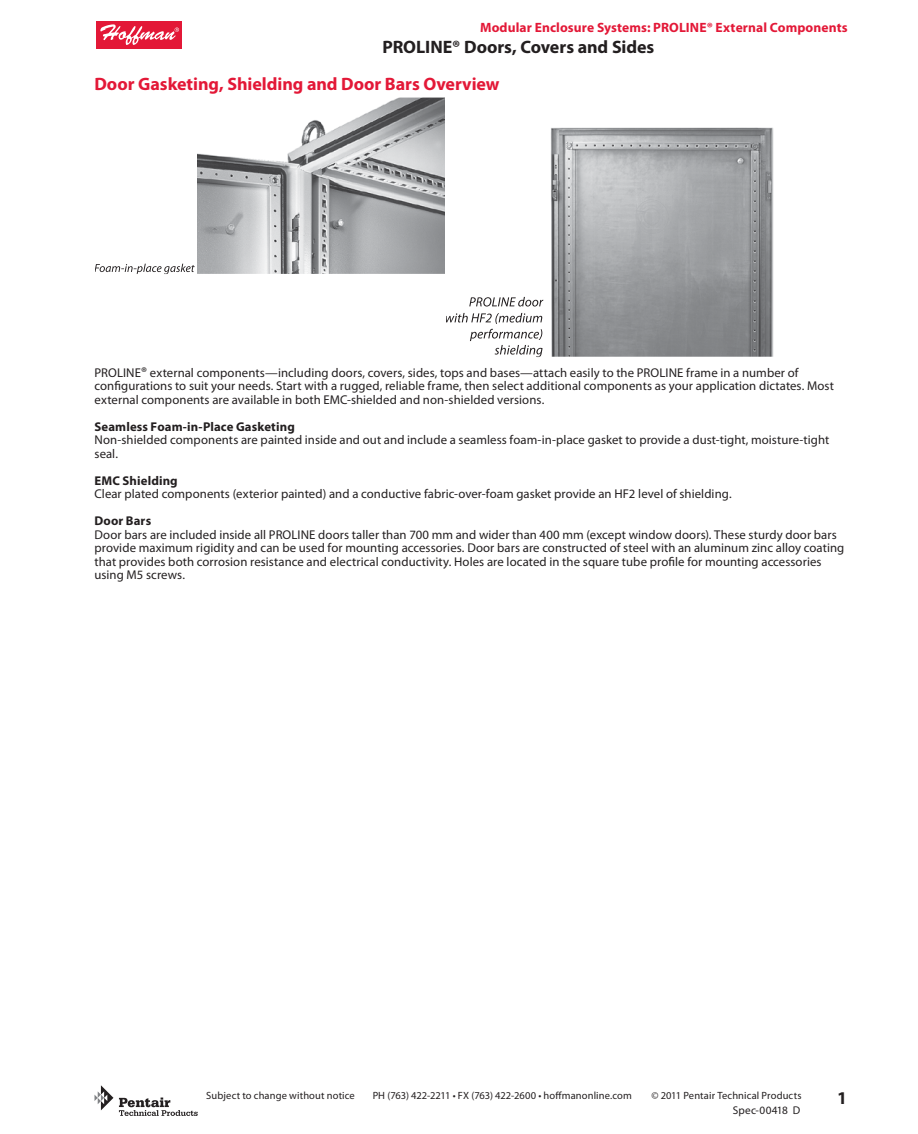
<style>
.page{position:relative;width:918px;height:1134px;background:#fff}
.page>*{position:absolute;margin:0;border:0;box-sizing:border-box;transform-origin:0 0}
.t1{font:700 18px "Myriad Pro";letter-spacing:-.005em;color:#e31837}
.t2{font:700 18px "Myriad Pro";letter-spacing:-.005em;color:#231f20}
.t3{font:700 13.5px "Myriad Pro";letter-spacing:.01em;color:#e31837}
.t4{font:12.75px/13.5px "Myriad Pro";letter-spacing:.005em;color:#231f20}
.t5{font:700 12.75px "Myriad Pro";letter-spacing:.01em;color:#231f20}
.t6{font:11.25px "Myriad Pro";letter-spacing:.02em;color:#231f20}
.t7{font:10.5px "Myriad Pro";letter-spacing:.01em;color:#231f20}
.s1{font-size:14.25px}
</style>
<div class="page">
<div style="left:96px;top:21px;width:86px;height:27px;background:#e31837"></div>
<svg style="left:100px;top:24px;width:79px;height:21px"></svg>
<svg style="left:119px;top:1098px;width:79px;height:18px"></svg>
<svg style="left:94px;top:1085px;width:19px;height:25px"></svg>
<img style="left:197px;top:99px;width:247px;height:173px">
<svg style="left:96px;top:264px;width:99px;height:8px"></svg>
<div style="left:94px;top:97px;width:352px;height:177px;border:1px solid #fff"></div>
<img style="left:543px;top:127px;width:231px;height:228px">
<svg style="left:469px;top:297px;width:74px;height:10px"></svg>
<svg style="left:447px;top:313px;width:96px;height:42px"></svg>
<div style="left:445px;top:97px;width:352px;height:260px;border:1px solid #fff"></div>
<p class="t3" style="left:480px;top:19px;width:369px">Modular Enclosure Systems: PROLINE® External Components</p>
<h1 class="t2" style="left:383px;top:36px;width:273px">PROLINE® Doors, Covers and Sides</h1>
<h1 class="t1" style="left:94px;top:72px;width:407px">Door Gasketing, Shielding and Door Bars Overview</h1>
<p class="t4" style="left:94px;top:366px;width:741px">PROLINE<span class="s1">®</span> external components—including doors, covers, sides, tops and bases—attach easily to the PROLINE frame in a number of configurations to suit your needs. Start with a rugged, reliable frame, then select additional components as your application dictates. Most external components are available in both EMC-shielded and non-shielded versions.</p>
<p class="t5" style="left:95px;top:418px;width:202px">Seamless Foam-in-Place Gasketing</p>
<p class="t4" style="left:95px;top:433px;width:736px">Non-shielded components are painted inside and out and include a seamless foam-in-place gasket to provide a dust-tight, moisture-tight seal.</p>
<p class="t5" style="left:95px;top:472px;width:85px">EMC Shielding</p>
<p class="t4" style="left:95px;top:487px;width:639px">Clear plated components (exterior painted) and a conductive fabric-over-foam gasket provide an HF2 level of shielding.</p>
<p class="t5" style="left:95px;top:513px;width:58px">Door Bars</p>
<p class="t4" style="left:95px;top:528px;width:751px">Door bars are included inside all PROLINE doors taller than 700 mm and wider than 400 mm (except window doors). These sturdy door bars provide maximum rigidity and can be used for mounting accessories. Door bars are constructed of steel with an aluminum zinc alloy coating that provides both corrosion resistance and electrical conductivity. Holes are located in the square tube profile for mounting accessories using M5 screws.</p>
<p class="t7" style="left:206px;top:1089px;width:150px">Subject to change without notice</p>
<p class="t7" style="left:373px;top:1089px;width:261px">PH (763) 422-2211 • FX (763) 422-2600 • hoffmanonline.com</p>
<p class="t7" style="left:651px;top:1089px;width:152px">© 2011 Pentair Technical Products</p>
<p class="t6" style="left:733px;top:1103px;width:69px">Spec-00418 D</p>
<h1 class="t2" style="left:837px;top:1087px;width:11px">1</h1>
</div>
